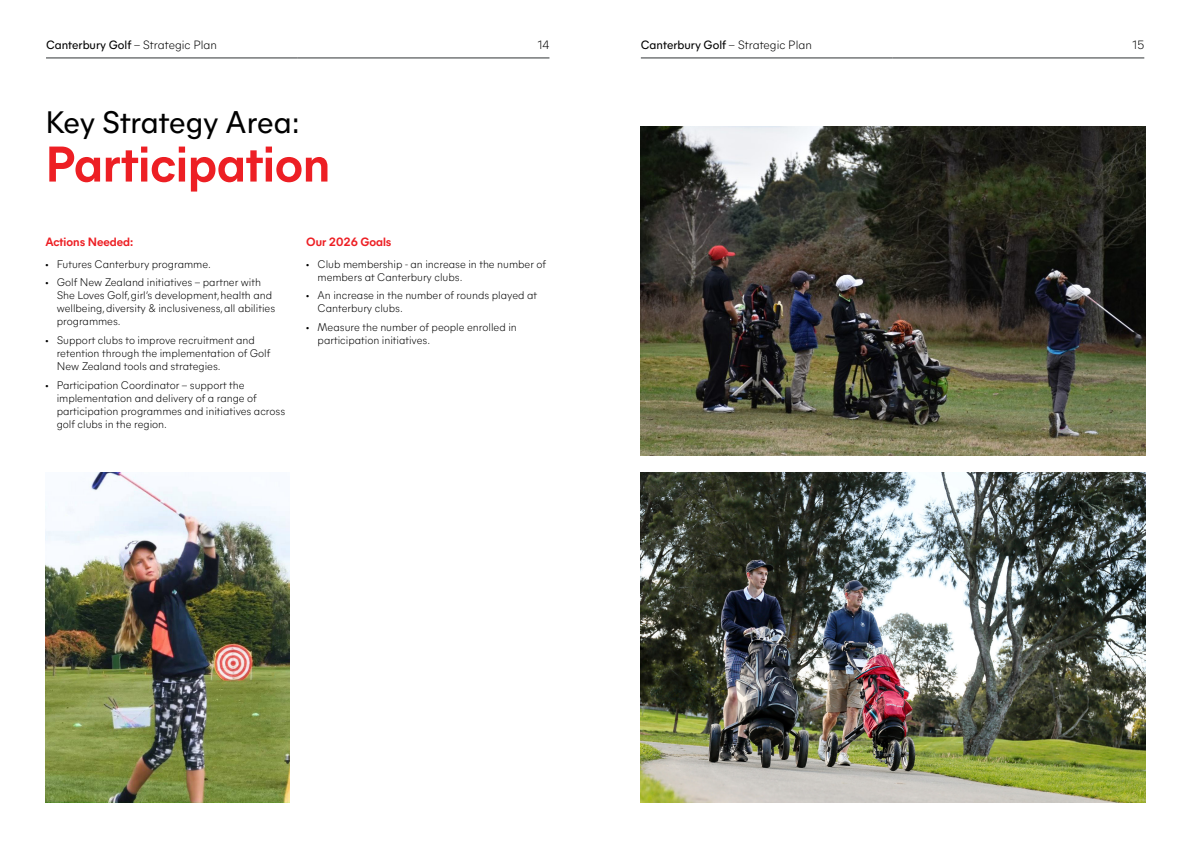
<style>
.page{position:relative;width:1191px;height:842px;background:#fff}
.page>*{position:absolute;margin:0;border:0;box-sizing:border-box;transform-origin:0 0}
.t1{font:700 50px "Mier A";color:#ed1f24}
.t2{font:31px "Mier A";color:#000}
.t3{font:12px "Mier A";color:#000}
.t4{font:700 12px "Mier A";color:#ed1f24}
.t5{font:300 12px "Mier A";color:#000}
.t6{font:300 11px/13px "Mier A";color:#000}
.s1{font-weight:300}
.s2{font-family:"Myriad Pro";font-weight:400}
</style>
<div class="page">
<hr style="left:46px;top:58px;width:252px;height:1px;background:#303435">
<hr style="left:298px;top:58px;width:251px;height:1px;background:#303435">
<hr style="left:641px;top:58px;width:251px;height:1px;background:#303435">
<hr style="left:892px;top:58px;width:252px;height:1px;background:#303435">
<img style="left:45px;top:473px;width:244px;height:329px">
<img style="left:641px;top:126px;width:504px;height:330px">
<img style="left:641px;top:473px;width:504px;height:329px">
<p class="t3" style="left:46px;top:36px;width:172px">Canterbury Golf <span class="s1">– Strategic Plan</span></p>
<p class="t5" style="left:538px;top:36px;width:13px">14</p>
<p class="t3" style="left:641px;top:36px;width:172px">Canterbury Golf <span class="s1">– Strategic Plan</span></p>
<p class="t5" style="left:1132px;top:36px;width:13px">15</p>
<h2 class="t2" style="left:45px;top:99px;width:256px">Key Strategy Area:</h2>
<h1 class="t1" style="left:45px;top:128px;width:286px">Participation</h1>
<p class="t4" style="left:45px;top:233px;width:90px">Actions Needed:</p>
<p class="t6" style="left:45px;top:256px;width:167px"><span class="s2">•</span> Futures Canterbury programme.</p>
<p class="t6" style="left:57px;top:275px;width:220px;text-indent:-11px"><span class="s2">•</span> Golf New Zealand initiatives – partner with She Loves Golf, girl’s development, health and wellbeing, diversity &amp; inclusiveness, all abilities programmes.</p>
<p class="t6" style="left:57px;top:333px;width:215px;text-indent:-11px"><span class="s2">•</span> Support clubs to improve recruitment and retention through the implementation of Golf<br>New Zealand tools and strategies.</p>
<p class="t6" style="left:57px;top:377px;width:230px;text-indent:-11px"><span class="s2">•</span> Participation Coordinator – support the implementation and delivery of a range of participation programmes and initiatives across golf clubs in the region.</p>
<p class="t4" style="left:306px;top:233px;width:87px">Our 2026 Goals</p>
<p class="t6" style="left:317px;top:256px;width:230px;text-indent:-11px"><span class="s2">•</span> Club membership - an increase in the number of members at Canterbury clubs.</p>
<p class="t6" style="left:317px;top:288px;width:221px;text-indent:-11px"><span class="s2">•</span> An increase in the number of rounds played at<br>Canterbury clubs.</p>
<p class="t6" style="left:317px;top:320px;width:201px;text-indent:-11px"><span class="s2">•</span> Measure the number of people enrolled in participation initiatives.</p>
</div>
